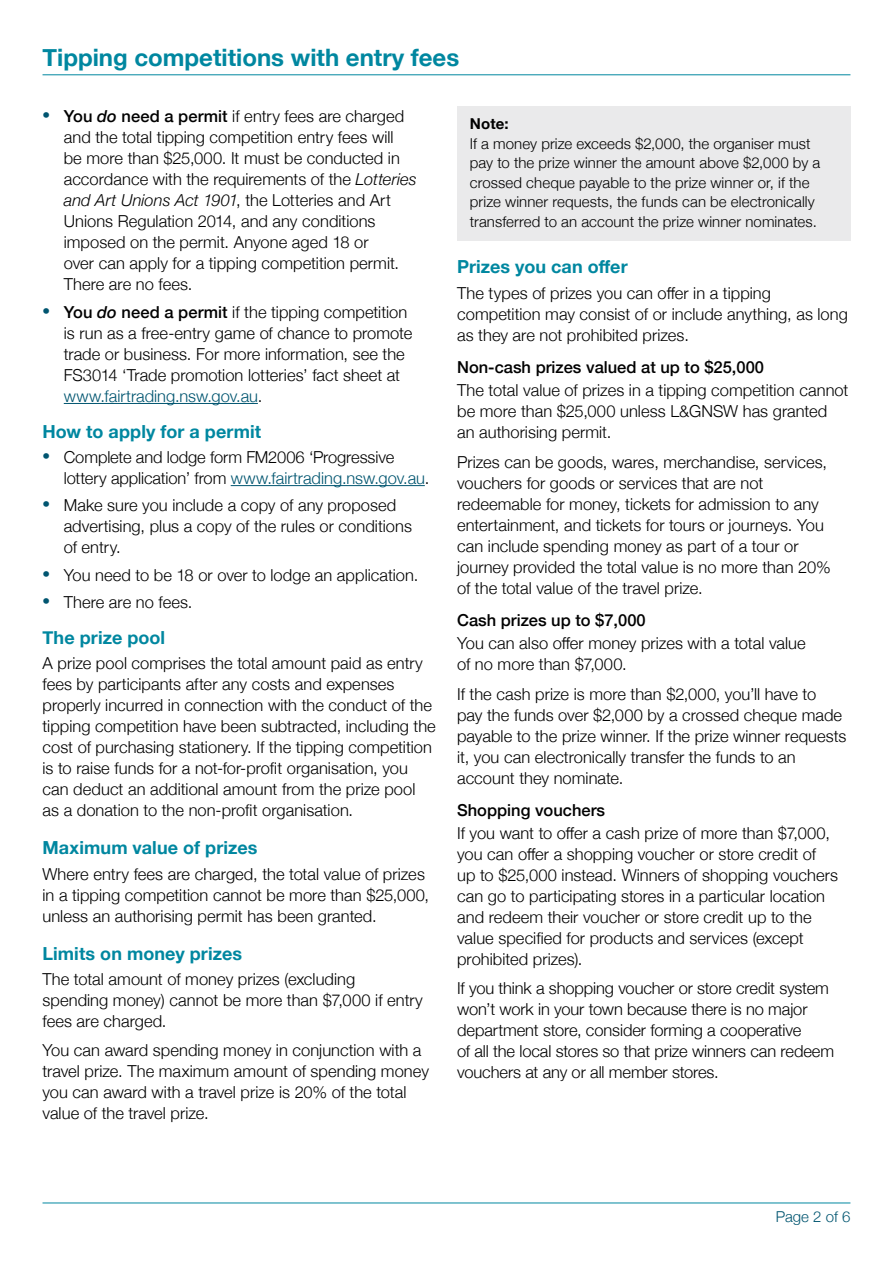
<style>
.page{position:relative;width:893px;height:1263px;background:#fff}
.page>*{position:absolute;margin:0;border:0;box-sizing:border-box;transform-origin:0 0}
.t1{font:700 24px "Helvetica Neue";color:#0087a0}
.B3___Subhead_size_1{font:700 18px "Helvetica Neue";letter-spacing:.005em;color:#0087a0}
.Body_copy{font:300 16.5px/21px "Helvetica Neue";letter-spacing:.005em;color:#000}
.B4___Subhead_size_2{font:500 16.5px "Helvetica Neue";color:#000}
.P3___Body_copy___not{font:300 15px/19.5px "Helvetica Neue";letter-spacing:.005em;color:#000}
.Footer_Pg_no{font:300 15px "Helvetica Neue";color:#005570}
.s1{font-family:"Myriad Pro";font-weight:400;font-size:27px;color:#005570}
.s2{font-weight:500}
.s3{font-weight:500;font-style:italic}
.s4{font-style:italic}
.s5{color:#005570}
.s6{font-weight:700}
</style>
<div class="page">
<hr style="left:43px;top:1202px;width:807px;height:1px;background:#0087a0">
<hr style="left:43px;top:74px;width:807px;height:1px;background:#0087a0">
<hr style="left:64px;top:403px;width:194px;height:1px;background:#005570">
<hr style="left:231px;top:485px;width:194px;height:1px;background:#005570">
<div style="left:457px;top:106px;width:393px;height:135px;background:#eaeaeb"></div>
<h1 class="t1" style="left:43px;top:39px;width:418px">Tipping competitions with entry fees</h1>
<p class="Body_copy" style="left:64px;top:105px;width:354px;text-indent:-21px"><span class="s1">•</span> <span class="s2">You</span> <span class="s3">do</span> <span class="s2">need a permit</span> if entry fees are charged and the total tipping competition entry fees will<br>be more than $25,000. It must be conducted in accordance with the requirements of the <span class="s4">Lotteries and Art Unions Act 1901</span>, the Lotteries and Art Unions Regulation 2014, and any conditions imposed on the permit. Anyone aged 18 or<br>over can apply for a tipping competition permit.<br>There are no fees.</p>
<p class="Body_copy" style="left:64px;top:300px;width:350px;text-indent:-21px"><span class="s1">•</span> <span class="s2">You</span> <span class="s3">do</span> <span class="s2">need a permit</span> if the tipping competition is run as a free-entry game of chance to promote trade or business. For more information, see the FS3014 ‘Trade promotion lotteries’ fact sheet at <span class="s5">www.fairtrading.nsw.gov.au</span>.</p>
<p class="B3___Subhead_size_1" style="left:43px;top:417px;width:220px">How to apply for a permit</p>
<p class="Body_copy" style="left:64px;top:445px;width:367px;text-indent:-21px"><span class="s1">•</span> Complete and lodge form FM2006 ‘Progressive lottery application’ from <span class="s5">www.fairtrading.nsw.gov.au</span>.</p>
<p class="Body_copy" style="left:64px;top:494px;width:350px;text-indent:-21px"><span class="s1">•</span> Make sure you include a copy of any proposed advertising, plus a copy of the rules or conditions of entry.</p>
<p class="Body_copy" style="left:43px;top:563px;width:377px"><span class="s1">•</span> You need to be 18 or over to lodge an application.</p>
<p class="Body_copy" style="left:43px;top:590px;width:151px"><span class="s1">•</span> There are no fees.</p>
<p class="B3___Subhead_size_1" style="left:43px;top:623px;width:124px">The prize pool</p>
<p class="Body_copy" style="left:43px;top:652px;width:395px">A prize pool comprises the total amount paid as entry fees by participants after any costs and expenses properly incurred in connection with the conduct of the tipping competition have been subtracted, including the cost of purchasing stationery. If the tipping competition is to raise funds for a not-for-profit organisation, you can deduct an additional amount from the prize pool as a donation to the non-profit organisation.</p>
<p class="B3___Subhead_size_1" style="left:43px;top:834px;width:217px">Maximum value of prizes</p>
<p class="Body_copy" style="left:43px;top:862px;width:388px">Where entry fees are charged, the total value of prizes in a tipping competition cannot be more than $25,000, unless an authorising permit has been granted.</p>
<p class="B3___Subhead_size_1" style="left:43px;top:939px;width:201px">Limits on money prizes</p>
<p class="Body_copy" style="left:43px;top:967px;width:382px">The total amount of money prizes (excluding spending money) cannot be more than $7,000 if entry fees are charged.</p>
<p class="Body_copy" style="left:43px;top:1039px;width:388px">You can award spending money in conjunction with a travel prize. The maximum amount of spending money you can award with a travel prize is 20% of the total value of the travel prize.</p>
<p class="P3___Body_copy___not" style="left:470px;top:113px;width:352px"><span class="s6">Note:<br></span>If a money prize exceeds $2,000, the organiser must pay to the prize winner the amount above $2,000 by a crossed cheque payable to the prize winner or, if the prize winner requests, the funds can be electronically transferred to an account the prize winner nominates.</p>
<p class="B3___Subhead_size_1" style="left:457px;top:253px;width:172px">Prizes you can offer</p>
<p class="Body_copy" style="left:457px;top:281px;width:392px">The types of prizes you can offer in a tipping competition may consist of or include anything, as long as they are not prohibited prizes.</p>
<p class="B4___Subhead_size_2" style="left:457px;top:354px;width:308px">Non-cash prizes valued at up to $25,000</p>
<p class="Body_copy" style="left:457px;top:378px;width:393px">The total value of prizes in a tipping competition cannot be more than $25,000 unless L&amp;GNSW has granted an authorising permit.</p>
<p class="Body_copy" style="left:457px;top:450px;width:375px">Prizes can be goods, wares, merchandise, services, vouchers for goods or services that are not redeemable for money, tickets for admission to any entertainment, and tickets for tours or journeys. You can include spending money as part of a tour or journey provided the total value is no more than 20% of the total value of the travel prize.</p>
<p class="B4___Subhead_size_2" style="left:457px;top:607px;width:190px">Cash prizes up to $7,000</p>
<p class="Body_copy" style="left:457px;top:631px;width:350px">You can also offer money prizes with a total value of no more than $7,000.</p>
<p class="Body_copy" style="left:457px;top:682px;width:391px">If the cash prize is more than $2,000, you’ll have to<br>pay the funds over $2,000 by a crossed cheque made payable to the prize winner. If the prize winner requests it, you can electronically transfer the funds to an account they nominate.</p>
<p class="B4___Subhead_size_2" style="left:457px;top:797px;width:149px">Shopping vouchers</p>
<p class="Body_copy" style="left:457px;top:821px;width:382px">If you want to offer a cash prize of more than $7,000, you can offer a shopping voucher or store credit of up to $25,000 instead. Winners of shopping vouchers can go to participating stores in a particular location and redeem their voucher or store credit up to the value specified for products and services (except prohibited prizes).</p>
<p class="Body_copy" style="left:457px;top:977px;width:379px">If you think a shopping voucher or store credit system won’t work in your town because there is no major department store, consider forming a cooperative<br>of all the local stores so that prize winners can redeem vouchers at any or all member stores.</p>
<p class="Footer_Pg_no" style="left:776px;top:1205px;width:76px">Page 2 of 6</p>
</div>
